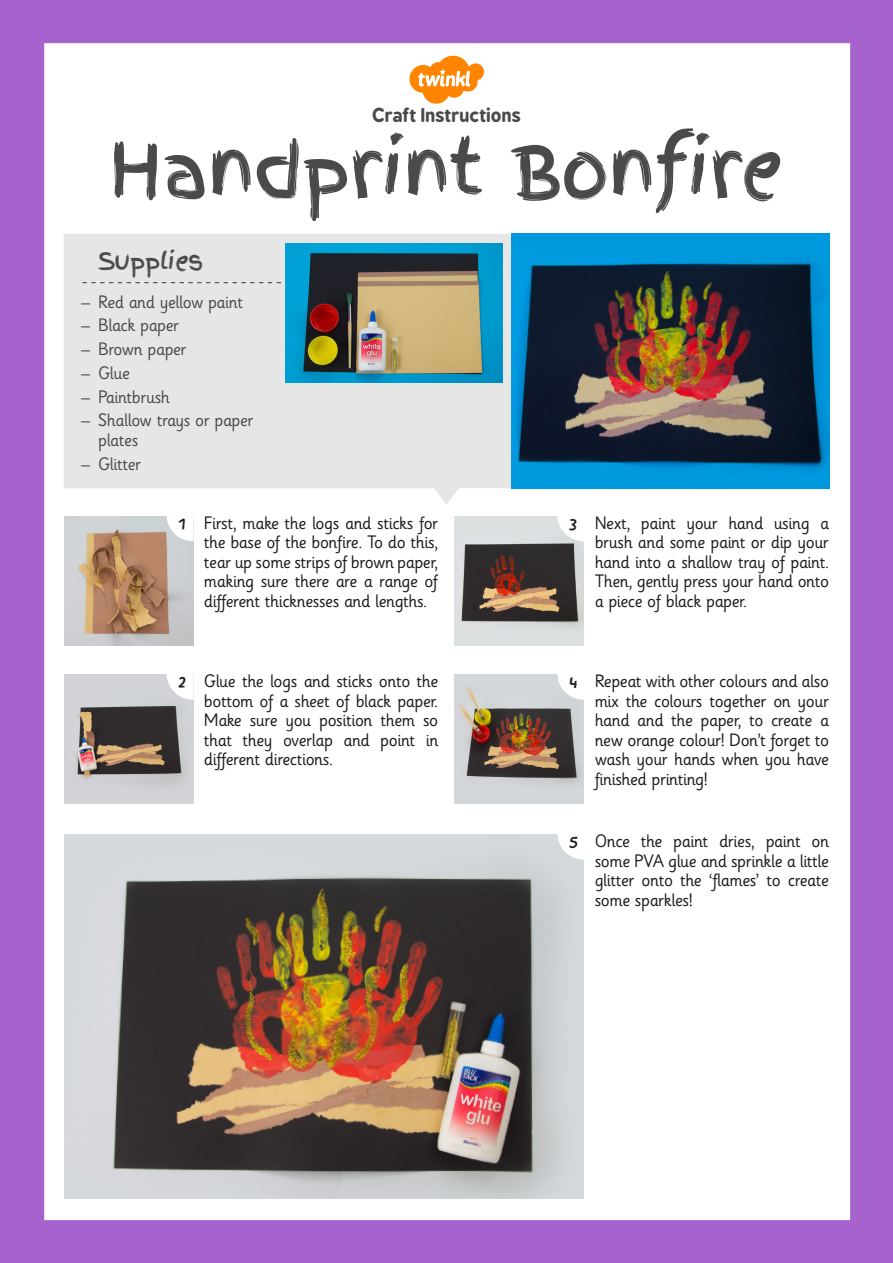
<style>
.page{position:relative;width:893px;height:1263px;background:#fff}
.page>*{position:absolute;margin:0;border:0;box-sizing:border-box;transform-origin:0 0}
.t1{font:75px "Finger Paint";letter-spacing:-.025em;color:#4a4a4a}
.t2{font:24px "Finger Paint";letter-spacing:-.025em;color:#4a4a4a}
.t3{font:18px/19.5px "Sassoon Infant Rg";letter-spacing:-.025em;color:#1c1c1c;text-align:justify}
.t4{font:18px/19.5px "Sassoon Infant Rg";letter-spacing:-.025em;color:#4a4a4a}
.t5{font:700 18px "B Preplay";letter-spacing:.005em;color:#4a4a4a}
.s1{font-family:"Finger Paint";font-size:16.5px}
</style>
<div class="page">
<img style="left:0;top:0;width:893px;height:1263px">
<img style="left:406px;top:54px;width:81px;height:51px">
<svg style="left:64px;top:234px;width:766px;height:271px;background:#e7e8e9"></svg>
<svg style="left:82px;top:282px;width:199px;height:1px"></svg>
<img style="left:64px;top:516px;width:129px;height:129px">
<img style="left:64px;top:675px;width:129px;height:129px">
<img style="left:455px;top:516px;width:129px;height:129px">
<img style="left:455px;top:675px;width:129px;height:129px">
<img style="left:64px;top:835px;width:520px;height:363px">
<svg style="left:167px;top:515px;width:27px;height:26px"></svg>
<svg style="left:167px;top:673px;width:27px;height:27px"></svg>
<svg style="left:557px;top:515px;width:27px;height:26px"></svg>
<svg style="left:557px;top:673px;width:27px;height:27px"></svg>
<svg style="left:557px;top:833px;width:27px;height:27px"></svg>
<img style="left:512px;top:234px;width:318px;height:254px">
<img style="left:285px;top:243px;width:217px;height:139px">
<p class="t5" style="left:372px;top:104px;width:150px">Craft Instructions</p>
<h1 class="t1" style="left:110px;top:115px;width:675px">Handprint Bonfire</h1>
<p class="t2" style="left:98px;top:243px;width:107px">Supplies</p>
<p class="t4" style="left:81px;top:292px;width:164px">– Red and yellow paint</p>
<p class="t4" style="left:81px;top:316px;width:100px">– Black paper</p>
<p class="t4" style="left:81px;top:340px;width:107px">– Brown paper</p>
<p class="t4" style="left:81px;top:364px;width:50px">– Glue</p>
<p class="t4" style="left:81px;top:387px;width:90px">– Paintbrush</p>
<p class="t4" style="left:98px;top:411px;width:157px;text-indent:-17px">– Shallow trays or paper plates</p>
<p class="t4" style="left:81px;top:454px;width:62px">– Glitter</p>
<p class="t3" style="left:204px;top:514px;width:236px;text-indent:-26px"><span class="s1">1</span> First, make the logs and sticks for the base of the bonfire. To do this, tear up some strips of brown paper, making sure there are a range of different thicknesses and lengths.</p>
<p class="t3" style="left:204px;top:672px;width:236px;text-indent:-26px"><span class="s1">2</span> Glue the logs and sticks onto the bottom of a sheet of black paper.<br>Make sure you position them so that they overlap and point in different directions.</p>
<p class="t3" style="left:595px;top:514px;width:236px;text-indent:-26px"><span class="s1">3</span> Next, paint your hand using a brush and some paint or dip your hand into a shallow tray of paint.<br>Then, gently press your hand onto a piece of black paper.</p>
<p class="t3" style="left:595px;top:672px;width:236px;text-indent:-26px"><span class="s1">4</span> Repeat with other colours and also mix the colours together on your hand and the paper, to create a new orange colour! Don’t forget to wash your hands when you have finished printing!</p>
<p class="t3" style="left:595px;top:832px;width:236px;text-indent:-26px"><span class="s1">5</span> Once the paint dries, paint on some PVA glue and sprinkle a little glitter onto the ‘flames’ to create some sparkles!</p>
</div>
